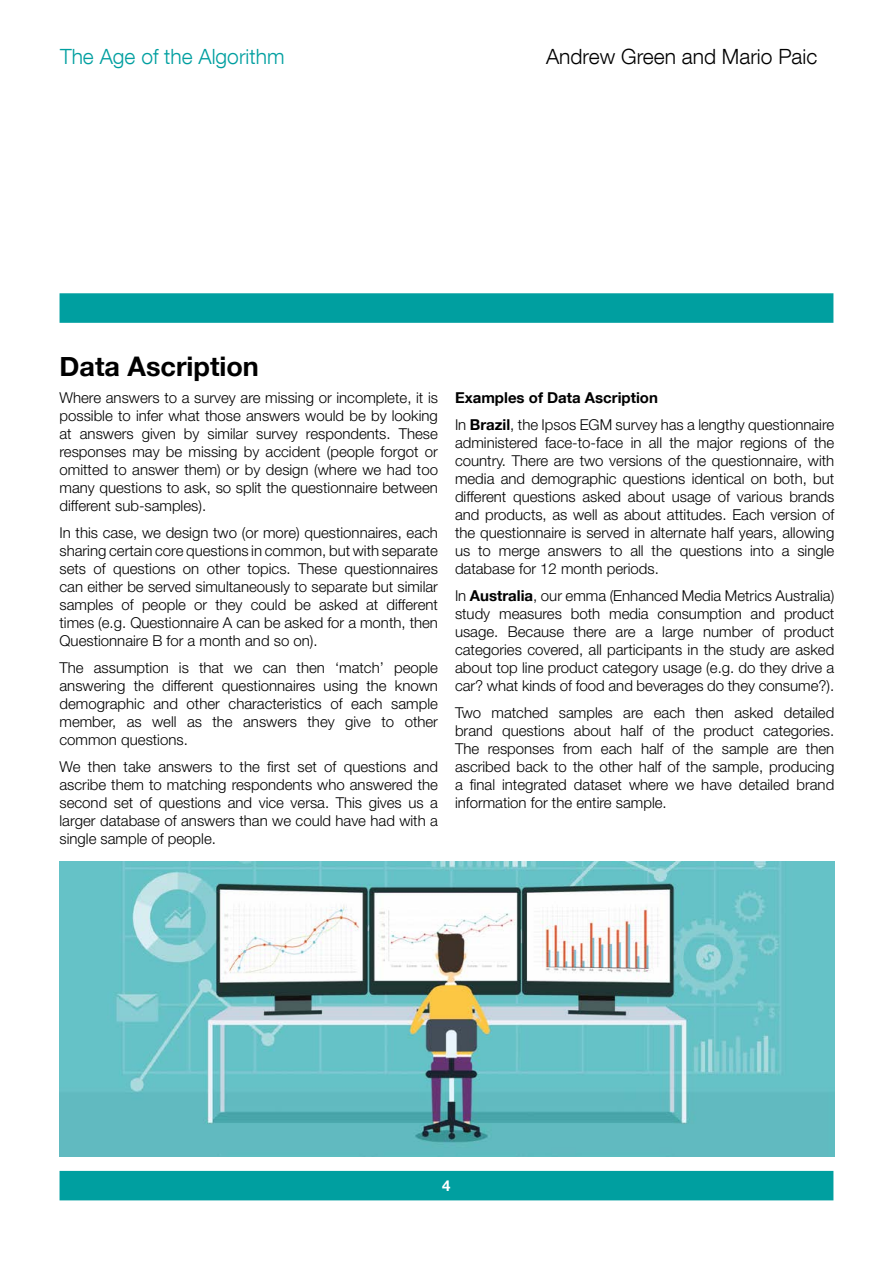
<style>
.page{position:relative;width:893px;height:1263px;background:#fff}
.page>*{position:absolute;margin:0;border:0;box-sizing:border-box;transform-origin:0 0}
.t1{font:700 27px "Helvetica Neue";color:#000}
.t2{font:300 21px "Helvetica Neue LT Com";color:#000}
.t3{font:300 21px "Helvetica Neue LT Com";color:#009fa0}
.t4{font:300 15px/18px "Helvetica Neue LT";color:#000;text-align:justify}
.t5{font:700 15px "Helvetica Neue LT Com";color:#000}
.t6{font:700 15px "Helvetica Neue";color:#fff}
.s1{font-family:"Helvetica Neue";font-weight:700}
</style>
<div class="page">
<div style="left:60px;top:1171px;width:773px;height:29px;background:#009fa0"></div>
<div style="left:60px;top:293px;width:773px;height:30px;background:#009fa0;border:2px solid #009fa0"></div>
<img style="left:60px;top:861px;width:774px;height:296px">
<h2 class="t3" style="left:60px;top:44px;width:226px">The Age of the Algorithm</h2>
<h2 class="t2" style="left:546px;top:44px;width:273px">Andrew Green and Mario Paic</h2>
<h1 class="t1" style="left:60px;top:345px;width:201px">Data Ascription</h1>
<p class="t4" style="left:60px;top:389px;width:380px">Where answers to a survey are missing or incomplete, it is possible to infer what those answers would be by looking at answers given by similar survey respondents. These responses may be missing by accident (people forgot or omitted to answer them) or by design (where we had too many questions to ask, so split the questionnaire between different sub-samples).</p>
<p class="t4" style="left:60px;top:524px;width:380px">In this case, we design two (or more) questionnaires, each sharing certain core questions in common, but with separate sets of questions on other topics. These questionnaires can either be served simultaneously to separate but similar samples of people or they could be asked at different times (e.g. Questionnaire A can be asked for a month, then Questionnaire B for a month and so on).</p>
<p class="t4" style="left:60px;top:659px;width:380px">The assumption is that we can then ‘match’ people answering the different questionnaires using the known demographic and other characteristics of each sample member, as well as the answers they give to other common questions.</p>
<p class="t4" style="left:60px;top:758px;width:380px">We then take answers to the first set of questions and ascribe them to matching respondents who answered the second set of questions and vice versa. This gives us a larger database of answers than we could have had with a single sample of people.</p>
<p class="t5" style="left:455px;top:388px;width:204px">Examples of Data Ascription</p>
<p class="t4" style="left:455px;top:416px;width:381px">In <span class="s1">Brazil</span>, the Ipsos EGM survey has a lengthy questionnaire administered face-to-face in all the major regions of the country. There are two versions of the questionnaire, with media and demographic questions identical on both, but different questions asked about usage of various brands and products, as well as about attitudes. Each version of the questionnaire is served in alternate half years, allowing us to merge answers to all the questions into a single database for 12 month periods.</p>
<p class="t4" style="left:455px;top:587px;width:381px">In <span class="s1">Australia</span>, our emma (Enhanced Media Metrics Australia) study measures both media consumption and product usage. Because there are a large number of product categories covered, all participants in the study are asked about top line product category usage (e.g. do they drive a car? what kinds of food and beverages do they consume?).</p>
<p class="t4" style="left:455px;top:704px;width:381px">Two matched samples are each then asked detailed brand questions about half of the product categories.<br>The responses from each half of the sample are then ascribed back to the other half of the sample, producing a final integrated dataset where we have detailed brand information for the entire sample.</p>
<p class="t6" style="left:442px;top:1174px;width:10px">4</p>
</div>
